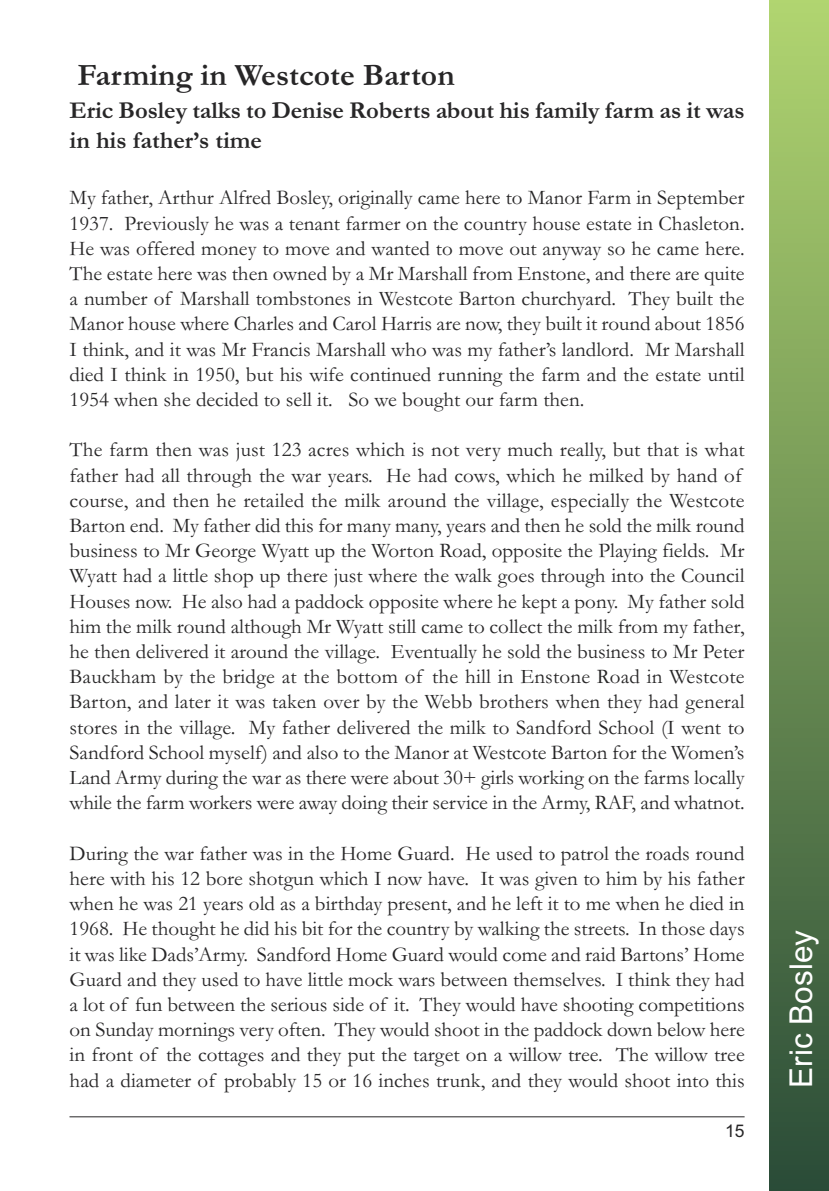
<style>
.page{position:relative;width:829px;height:1191px;background:#fff}
.page>*{position:absolute;margin:0;border:0;box-sizing:border-box;transform-origin:0 0}
.t1{font:700 31.5px "Garamond";color:#272627}
.t2{font:31.5px "Arial";color:#fff}
.t3{font:700 24.5px/29.4px "Garamond";letter-spacing:-.005em;color:#272627}
.t4{font:21px/25.2px "Garamond";color:#272627;text-align:justify}
.t5{font:17.5px "Arial";color:#272627}
</style>
<div class="page">
<div style="left:769px;top:0;width:59px;height:1191px;background:linear-gradient(to bottom,#b1d570,#2a4b38)"></div>
<hr style="left:69px;top:1116px;width:675px;height:1px;background:#272627">
<h1 class="t1" style="left:77px;top:56px;width:379px">Farming in Westcote Barton</h1>
<p class="t3" style="left:69px;top:95px;width:676px">Eric Bosley talks to Denise Roberts about his family farm as it was in his father’s time</p>
<p class="t4" style="left:69px;top:184px;width:676px">My father, Arthur Alfred Bosley, originally came here to Manor Farm in September 1937. Previously he was a tenant farmer on the country house estate in Chasleton.<br>He was offered money to move and wanted to move out anyway so he came here.<br>The estate here was then owned by a Mr Marshall from Enstone, and there are quite a number of Marshall tombstones in Westcote Barton churchyard. They built the Manor house where Charles and Carol Harris are now, they built it round about 1856<br>I think, and it was Mr Francis Marshall who was my father’s landlord. Mr Marshall died I think in 1950, but his wife continued running the farm and the estate until 1954 when she decided to sell it. So we bought our farm then.</p>
<p class="t4" style="left:69px;top:436px;width:676px;text-align:left">The farm then was just 123 acres which is not very much really, but that is what father had all through the war years. He had cows, which he milked by hand of course, and then he retailed the milk around the village, especially the Westcote Barton end. My father did this for many many, years and then he sold the milk round business to Mr George Wyatt up the Worton Road, opposite the Playing fields. Mr Wyatt had a little shop up there just where the walk goes through into the Council Houses now. He also had a paddock opposite where he kept a pony. My father sold him the milk round although Mr Wyatt still came to collect the milk from my father, he then delivered it around the village. Eventually he sold the business to Mr Peter Bauckham by the bridge at the bottom of the hill in Enstone Road in Westcote Barton, and later it was taken over by the Webb brothers when they had general stores in the village. My father delivered the milk to Sandford School (I went to Sandford School myself) and also to the Manor at Westcote Barton for the Women’s Land Army during the war as there were about 30+ girls working on the farms locally while the farm workers were away doing their service in the Army, RAF, and whatnot.</p>
<p class="t4" style="left:69px;top:840px;width:676px">During the war father was in the Home Guard. He used to patrol the roads round here with his 12 bore shotgun which I now have. It was given to him by his father when he was 21 years old as a birthday present, and he left it to me when he died in 1968. He thought he did his bit for the country by walking the streets. In those days it was like Dads’Army. Sandford Home Guard would come and raid Bartons’ Home Guard and they used to have little mock wars between themselves. I think they had a lot of fun between the serious side of it. They would have shooting competitions on Sunday mornings very often. They would shoot in the paddock down below here in front of the cottages and they put the target on a willow tree. The willow tree had a diameter of probably 15 or 16 inches trunk, and they would shoot into this</p>
<p class="t5" style="left:725px;top:1120px;width:21px">15</p>
<h1 class="t2" style="left:782px;top:1087px;width:159px;rotate:-90deg">Eric Bosley</h1>
</div>
